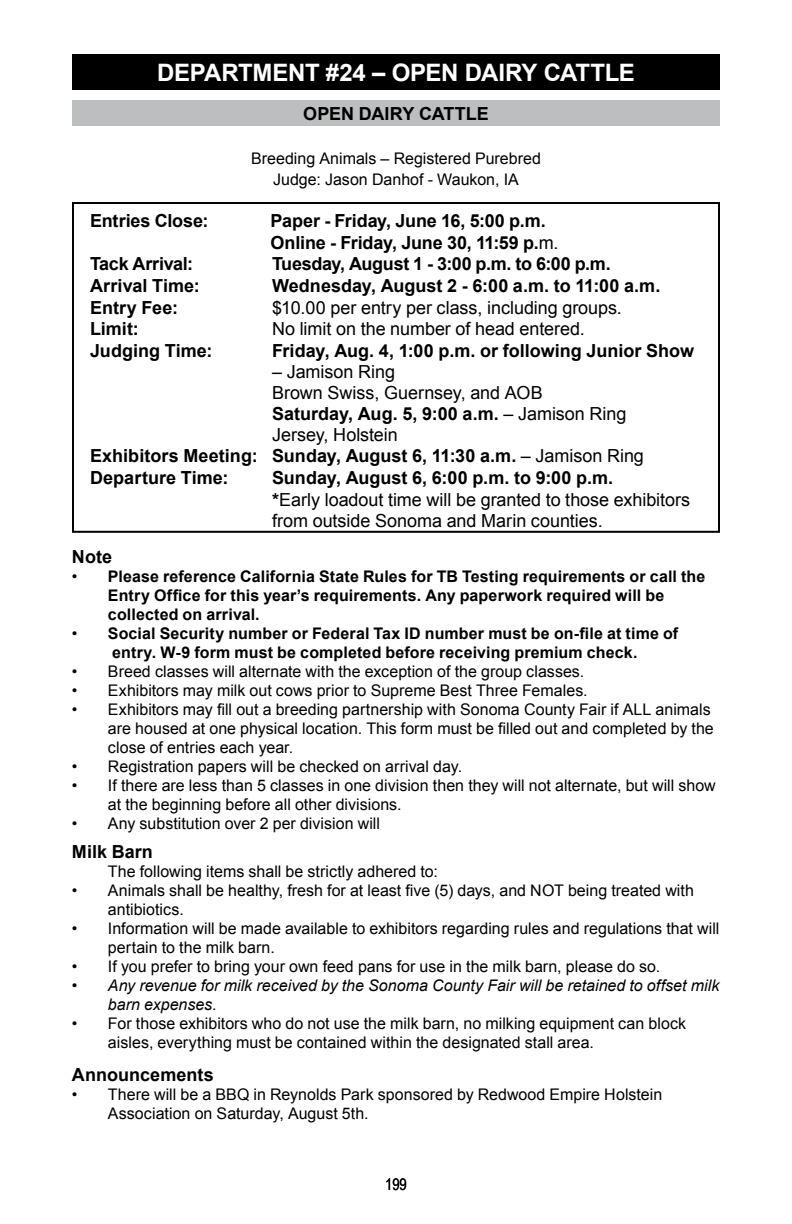
<style>
.page{position:relative;width:792px;height:1224px;background:#fff}
.page>*{position:absolute;margin:0;border:0;box-sizing:border-box;transform-origin:0 0}
.t1{font:700 24px "Arial";letter-spacing:-.01em;color:#fff}
.t2{font:700 18px/21.6px "Arial";color:#000}
.t3{font:18px/21.4px "Arial";letter-spacing:-.005em;color:#000}
.t4{font:700 18px "Arial";letter-spacing:-.02em;color:#000}
.t5{font:16px/19px "Arial";color:#000}
.t6{font:700 16px/19px "Arial";letter-spacing:.01em;color:#000}
.t7{font:italic 16px/19px "Arial";color:#000}
.t8{font:16px "Arial Narrow";color:#000}
.s1{font-weight:400}
.s2{font-weight:700}
.s3{font-style:normal}
</style>
<div class="page">
<div style="left:72px;top:54px;width:648px;height:36px;background:#000"></div>
<div style="left:72px;top:100px;width:648px;height:26px;background:#bcbec0"></div>
<div style="left:72px;top:202px;width:648px;height:331px;border:2px solid #000"></div>
<h1 class="t1" style="left:157px;top:57px;width:479px">DEPARTMENT #24 – OPEN DAIRY CATTLE</h1>
<p class="t2" style="left:303px;top:103px;width:187px">OPEN DAIRY CATTLE</p>
<p class="t5" style="left:251px;top:148px;width:291px;line-height:21px;text-align:center">Breeding Animals – Registered Purebred<br>Judge: Jason Danhof - Waukon, IA</p>
<p class="t2" style="left:90px;top:211px;width:120px">Entries Close:</p>
<p class="t2" style="left:271px;top:211px;width:289px">Paper - Friday, June 16, 5:00 p.m.<br>Online - Friday, June 30, 11:59 p.<span class="s1">m.</span></p>
<p class="t2" style="left:90px;top:254px;width:105px">Tack Arrival:</p>
<p class="t4" style="left:272px;top:252px;width:340px">Tuesday, August 1 - 3:00 p.m. to 6:00 p.m.</p>
<p class="t2" style="left:90px;top:275px;width:111px">Arrival Time:</p>
<p class="t2" style="left:272px;top:275px;width:390px">Wednesday, August 2 - 6:00 a.m. to 11:00 a.m.</p>
<p class="t2" style="left:90px;top:297px;width:89px">Entry Fee:</p>
<p class="t3" style="left:272px;top:297px;width:351px">$10.00 per entry per class, including groups.</p>
<p class="t2" style="left:90px;top:319px;width:50px">Limit:</p>
<p class="t3" style="left:272px;top:318px;width:314px">No limit on the number of head entered.</p>
<p class="t2" style="left:90px;top:340px;width:124px">Judging Time:</p>
<p class="t2" style="left:272px;top:340px;width:424px">Friday, Aug. 4, 1:00 p.m. or following Junior Show</p>
<p class="t3" style="left:272px;top:361px;width:125px">– Jamison Ring</p>
<p class="t3" style="left:272px;top:382px;width:272px">Brown Swiss, Guernsey, and AOB</p>
<p class="t2" style="left:272px;top:403px;width:356px">Saturday, Aug. 5, 9:00 a.m. <span class="s1">– Jamison Ring</span></p>
<p class="t3" style="left:272px;top:424px;width:127px">Jersey, Holstein</p>
<p class="t2" style="left:90px;top:446px;width:555px">Exhibitors Meeting: Sunday, August 6, 11:30 a.m. <span class="s1">– Jamison Ring</span></p>
<p class="t2" style="left:90px;top:467px;width:140px">Departure Time:</p>
<p class="t3" style="left:272px;top:467px;width:420px"><span class="s2">Sunday, August 6, 6:00 p.m. to 9:00 p.m.<br>*</span>Early loadout time will be granted to those exhibitors from outside Sonoma and Marin counties.</p>
<p class="t2" style="left:72px;top:546px;width:42px">Note</p>
<p class="t6" style="left:108px;top:567px;width:599px;text-indent:-36px"><span class="s1">•</span> Please reference California State Rules for TB Testing requirements or call the<br>Entry Office for this year’s requirements. Any paperwork required will be collected on arrival.</p>
<p class="t6" style="left:72px;top:624px;width:608px;text-align:center"><span class="s1">•</span> Social Security number or Federal Tax ID number must be on-file at time of entry. W-9 form must be completed before receiving premium check.</p>
<p class="t5" style="left:72px;top:662px;width:514px">• Breed classes will alternate with the exception of the group classes.</p>
<p class="t5" style="left:72px;top:681px;width:517px">• Exhibitors may milk out cows prior to Supreme Best Three Females.</p>
<p class="t5" style="left:108px;top:700px;width:607px;text-indent:-36px">• Exhibitors may fill out a breeding partnership with Sonoma County Fair if ALL animals are housed at one physical location. This form must be filled out and completed by the close of entries each year.</p>
<p class="t5" style="left:72px;top:757px;width:392px">• Registration papers will be checked on arrival day.</p>
<p class="t5" style="left:108px;top:776px;width:609px;text-indent:-36px">• If there are less than 5 classes in one division then they will not alternate, but will show at the beginning before all other divisions.</p>
<p class="t5" style="left:72px;top:814px;width:310px">• Any substitution over 2 per division will</p>
<p class="t2" style="left:72px;top:841px;width:82px">Milk Barn</p>
<p class="t5" style="left:108px;top:862px;width:331px">The following items shall be strictly adhered to:</p>
<p class="t5" style="left:108px;top:881px;width:587px;text-indent:-36px">• Animals shall be healthy, fresh for at least five (5) days, and NOT being treated with antibiotics.</p>
<p class="t5" style="left:108px;top:919px;width:613px;text-indent:-36px">• Information will be made available to exhibitors regarding rules and regulations that will pertain to the milk barn.</p>
<p class="t5" style="left:72px;top:957px;width:590px">• If you prefer to bring your own feed pans for use in the milk barn, please do so.</p>
<p class="t7" style="left:108px;top:976px;width:613px;text-indent:-36px"><span class="s3">•</span> Any revenue for milk received by the Sonoma County Fair will be retained to offset milk barn expenses.</p>
<p class="t5" style="left:108px;top:1014px;width:580px;text-indent:-36px">• For those exhibitors who do not use the milk barn, no milking equipment can block aisles, everything must be contained within the designated stall area.</p>
<p class="t2" style="left:72px;top:1064px;width:143px">Announcements</p>
<p class="t5" style="left:108px;top:1085px;width:556px;text-indent:-36px">• There will be a BBQ in Reynolds Park sponsored by Redwood Empire Holstein<br>Association on Saturday, August 5th.</p>
<p class="t8" style="left:385px;top:1172px;width:23px">199</p>
</div>
